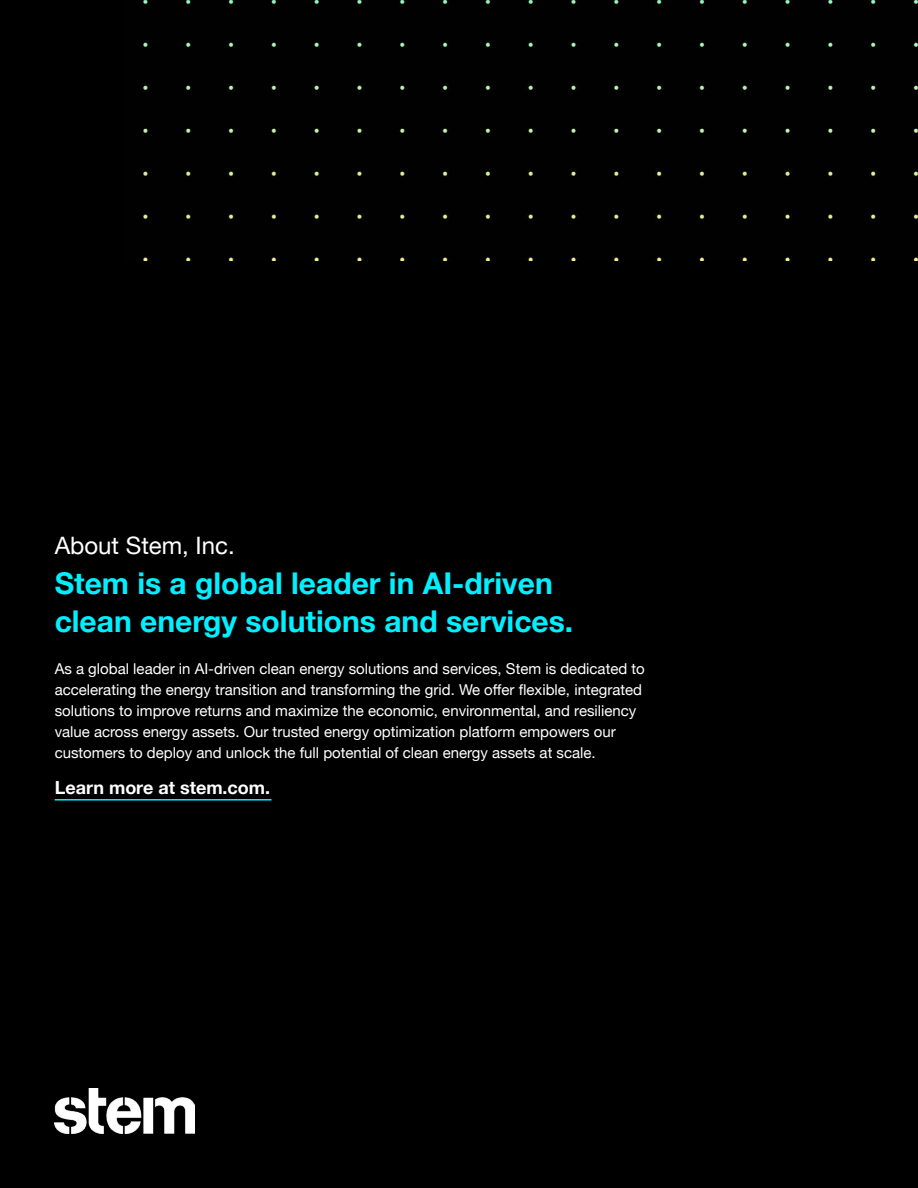
<style>
.page{position:relative;width:918px;height:1188px;background:#000}
.page>*{position:absolute;margin:0;border:0;box-sizing:border-box;transform-origin:0 0}
.t1{font:700 30px/37.5px "Helvetica Neue";color:#00f0ff}
.t2{font:24px "Helvetica Neue";color:#fff}
.t3{font:700 18px "Helvetica Neue";color:#fff}
.t4{font:15px/21px "Helvetica Neue";color:#fff}
</style>
<div class="page">
<div style="left:124px;top:0;width:794px;height:260px;background:#010101"></div>
<img style="left:55px;top:1089px;width:139px;height:45px">
<hr style="left:55px;top:799px;width:217px;height:2px;background:#00f0ff">
<h2 class="t2" style="left:55px;top:528px;width:182px">About Stem, Inc.</h2>
<h1 class="t1" style="left:55px;top:566px;width:520px">Stem is a global leader in AI-driven clean energy solutions and services.</h1>
<p class="t4" style="left:55px;top:659px;width:592px">As a global leader in AI-driven clean energy solutions and services, Stem is dedicated to accelerating the energy transition and transforming the grid. We offer flexible, integrated solutions to improve returns and maximize the economic, environmental, and resiliency value across energy assets. Our trusted energy optimization platform empowers our customers to deploy and unlock the full potential of clean energy assets at scale.</p>
<p class="t3" style="left:55px;top:773px;width:217px">Learn more at stem.com.</p>
</div>
